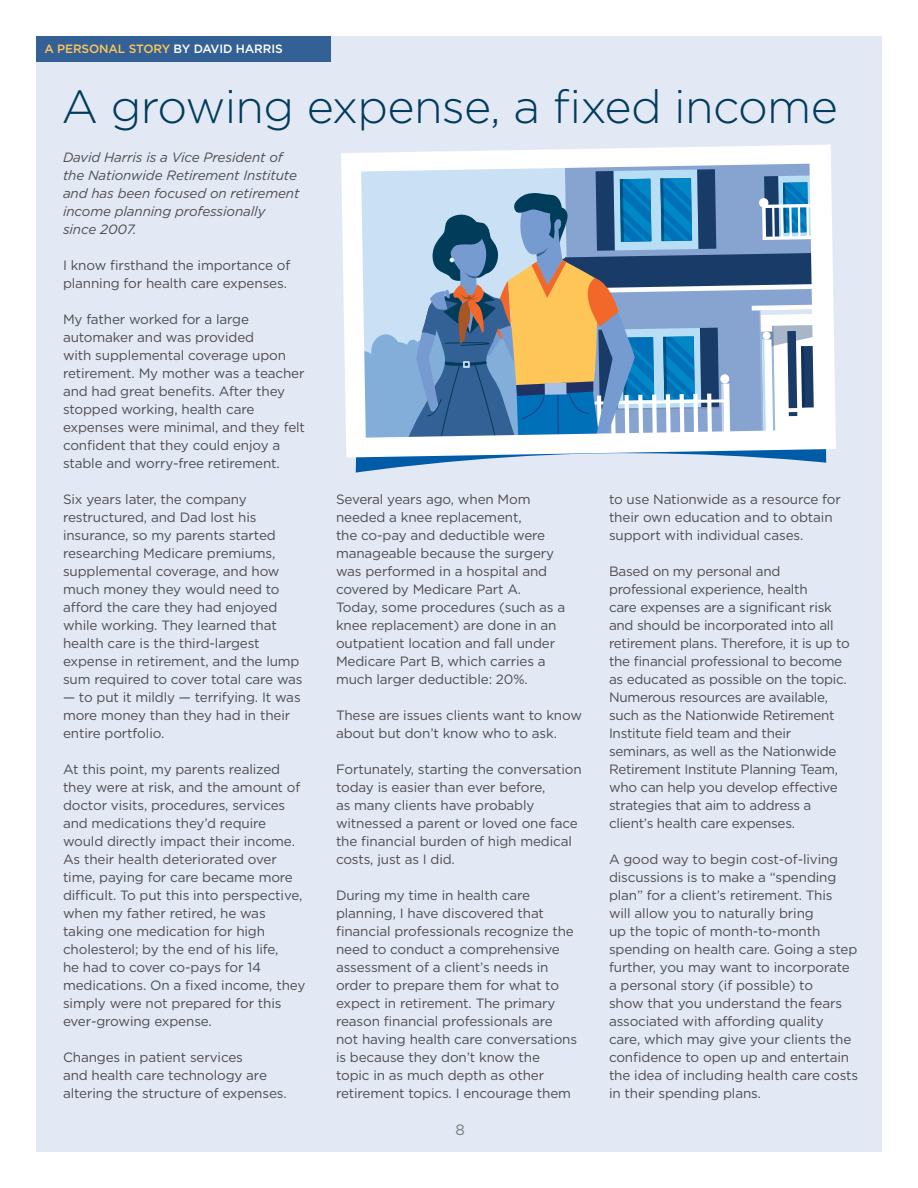
<style>
.page{position:relative;width:918px;height:1188px;background:#fff}
.page>*{position:absolute;margin:0;border:0;box-sizing:border-box;transform-origin:0 0}
.inside_h1{font:300 46.5px "Gotham";letter-spacing:-.015em;color:#013c5b}
.t1{font:15px "Gotham";color:#797b7d}
.body_copy{font:13.5px/18px "Gotham";letter-spacing:-.01em;color:#4d4d4f}
.body_copy-2{font:italic 13.5px/18px "Gotham";letter-spacing:-.01em;color:#4d4d4f}
.h4_label{font:500 12px "Gotham";letter-spacing:-.01em;color:#fec559}
.s1{color:#fff}
</style>
<div class="page">
<div style="left:36px;top:36px;width:846px;height:1116px;background:#e3e8f5"></div>
<div style="left:36px;top:36px;width:295px;height:26px;background:#346195"></div>
<svg style="left:355px;top:458px;width:471px;height:15px"></svg>
<svg style="left:341px;top:145px;width:495px;height:313px;fill:#fff"></svg>
<svg style="left:361px;top:164px;width:453px;height:274px"></svg>
<div style="left:545px;top:383px;width:22px;height:12px;background:#a6c1e4"></div>
<h1 class="h4_label" style="left:44px;top:41px;width:240px">A PERSONAL STORY <span class="s1">BY DAVID HARRIS</span></h1>
<h1 class="inside_h1" style="left:62px;top:77px;width:778px">A growing expense, a fixed income</h1>
<p class="body_copy-2" style="left:63px;top:148px;width:238px">David Harris is a Vice President of the Nationwide Retirement Institute and has been focused on retirement income planning professionally since 2007.</p>
<p class="body_copy" style="left:63px;top:256px;width:229px">I know firsthand the importance of planning for health care expenses.</p>
<p class="body_copy" style="left:63px;top:310px;width:244px">My father worked for a large automaker and was provided<br>with supplemental coverage upon retirement. My mother was a teacher and had great benefits. After they stopped working, health care expenses were minimal, and they felt confident that they could enjoy a stable and worry-free retirement.</p>
<p class="body_copy" style="left:63px;top:490px;width:241px">Six years later, the company restructured, and Dad lost his insurance, so my parents started researching Medicare premiums, supplemental coverage, and how much money they would need to afford the care they had enjoyed while working. They learned that health care is the third-largest expense in retirement, and the lump sum required to cover total care was</p>
<p class="body_copy" style="left:63px;top:688px;width:239px">— to put it mildly — terrifying. It was more money than they had in their entire portfolio.</p>
<p class="body_copy" style="left:63px;top:760px;width:244px">At this point, my parents realized they were at risk, and the amount of doctor visits, procedures, services and medications they’d require would directly impact their income.<br>As their health deteriorated over time, paying for care became more difficult. To put this into perspective, when my father retired, he was taking one medication for high cholesterol; by the end of his life,<br>he had to cover co-pays for 14 medications. On a fixed income, they simply were not prepared for this ever-growing expense.</p>
<p class="body_copy" style="left:63px;top:1048px;width:225px">Changes in patient services<br>and health care technology are altering the structure of expenses.</p>
<p class="body_copy" style="left:609px;top:490px;width:234px">to use Nationwide as a resource for their own education and to obtain support with individual cases.</p>
<p class="body_copy" style="left:609px;top:562px;width:242px">Based on my personal and professional experience, health<br>care expenses are a significant risk and should be incorporated into all retirement plans. Therefore, it is up to the financial professional to become as educated as possible on the topic.<br>Numerous resources are available, such as the Nationwide Retirement Institute field team and their seminars, as well as the Nationwide Retirement Institute Planning Team, who can help you develop effective strategies that aim to address a client’s health care expenses.</p>
<p class="body_copy" style="left:609px;top:850px;width:251px">A good way to begin cost-of-living discussions is to make a “spending plan” for a client’s retirement. This<br>will allow you to naturally bring<br>up the topic of month-to-month spending on health care. Going a step further, you may want to incorporate a personal story (if possible) to<br>show that you understand the fears associated with affording quality care, which may give your clients the confidence to open up and entertain the idea of including health care costs in their spending plans.</p>
<p class="body_copy" style="left:336px;top:490px;width:231px">Several years ago, when Mom needed a knee replacement,<br>the co-pay and deductible were manageable because the surgery was performed in a hospital and covered by Medicare Part A.<br>Today, some procedures (such as a knee replacement) are done in an outpatient location and fall under<br>Medicare Part B, which carries a much larger deductible: 20%.</p>
<p class="body_copy" style="left:336px;top:706px;width:247px">These are issues clients want to know about but don’t know who to ask.</p>
<p class="body_copy" style="left:336px;top:760px;width:247px">Fortunately, starting the conversation today is easier than ever before,<br>as many clients have probably witnessed a parent or loved one face the financial burden of high medical costs, just as I did.</p>
<p class="body_copy" style="left:336px;top:886px;width:243px">During my time in health care planning, I have discovered that financial professionals recognize the need to conduct a comprehensive assessment of a client’s needs in order to prepare them for what to expect in retirement. The primary reason financial professionals are not having health care conversations is because they don’t know the<br>topic in as much depth as other retirement topics. I encourage them</p>
<p class="t1" style="left:455px;top:1120px;width:11px">8</p>
</div>
